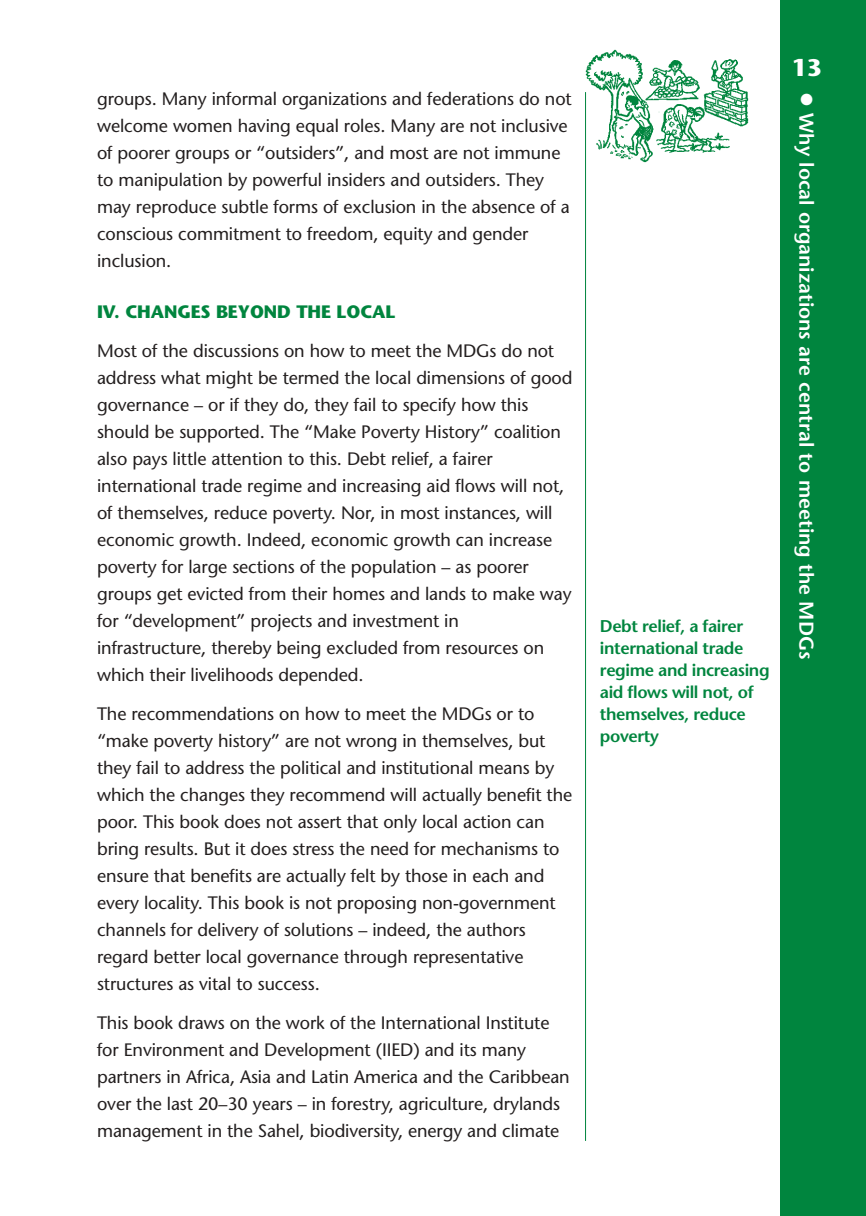
<style>
.page{position:relative;width:866px;height:1216px;background:#fff}
.page>*{position:absolute;margin:0;border:0;box-sizing:border-box;transform-origin:0 0}
.t1{font:700 24px "Stone Sans";color:#fff}
.t2{font:600 20px "Stone Sans";color:#fff}
.t3{font:18px/27px "Stone Sans";letter-spacing:-.005em;color:#231f1f}
.t4{font:700 18px "Stone Sans";letter-spacing:-.005em;color:#00853e}
.t5{font:600 17px/22px "Stone Sans";letter-spacing:-.025em;color:#00853e}
</style>
<div class="page">
<hr style="left:585px;top:92px;width:1px;height:1049px;background:#00853e">
<img style="left:585px;top:49px;width:164px;height:115px">
<div style="left:780px;top:0;width:86px;height:1216px;background:#00853e"></div>
<p class="t3" style="left:97px;top:87px;width:476px">groups. Many informal organizations and federations do not welcome women having equal roles. Many are not inclusive of poorer groups or “outsiders”, and most are not immune to manipulation by powerful insiders and outsiders. They may reproduce subtle forms of exclusion in the absence of a conscious commitment to freedom, equity and gender inclusion.</p>
<h3 class="t4" style="left:97px;top:305px;width:300px">IV. CHANGES BEYOND THE LOCAL</h3>
<p class="t3" style="left:97px;top:339px;width:477px">Most of the discussions on how to meet the MDGs do not address what might be termed the local dimensions of good governance – or if they do, they fail to specify how this should be supported. The “Make Poverty History” coalition also pays little attention to this. Debt relief, a fairer international trade regime and increasing aid flows will not, of themselves, reduce poverty. Nor, in most instances, will economic growth. Indeed, economic growth can increase poverty for large sections of the population – as poorer groups get evicted from their homes and lands to make way for “development” projects and investment in infrastructure, thereby being excluded from resources on which their livelihoods depended.</p>
<p class="t3" style="left:97px;top:702px;width:477px">The recommendations on how to meet the MDGs or to “make poverty history” are not wrong in themselves, but they fail to address the political and institutional means by which the changes they recommend will actually benefit the poor. This book does not assert that only local action can bring results. But it does stress the need for mechanisms to ensure that benefits are actually felt by those in each and every locality. This book is not proposing non-government channels for delivery of solutions – indeed, the authors regard better local governance through representative structures as vital to success.</p>
<p class="t3" style="left:97px;top:1011px;width:474px">This book draws on the work of the International Institute for Environment and Development (IIED) and its many partners in Africa, Asia and Latin America and the Caribbean over the last 20–30 years – in forestry, agriculture, drylands management in the Sahel, biodiversity, energy and climate</p>
<p class="t5" style="left:600px;top:617px;width:171px">Debt relief, a fairer international trade regime and increasing aid flows will not, of themselves, reduce poverty</p>
<p class="t1" style="left:792px;top:58px;width:32px">13</p>
<p class="t2" style="left:814px;top:113px;width:548px;rotate:90deg">Why local organizations are central to meeting the MDGs</p>
</div>
